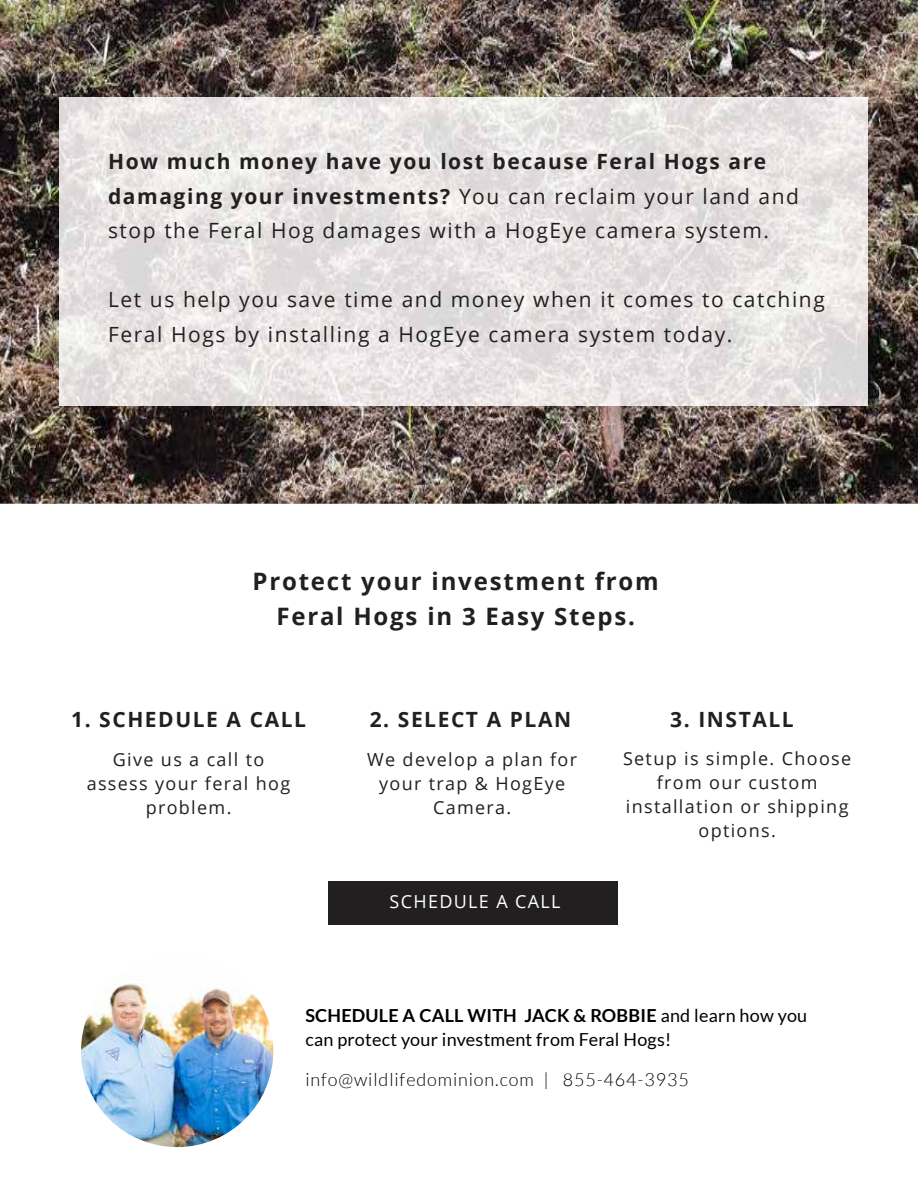
<style>
.page{position:relative;width:918px;height:1188px;background:#fff}
.page>*{position:absolute;margin:0;border:0;box-sizing:border-box;transform-origin:0 0}
.t1{font:700 24px/34.5px "Open Sans";letter-spacing:.075em;color:#221f20;text-align:center}
.t2{font:21px/34.5px "Open Sans";letter-spacing:.075em;color:#221f20}
.t3{font:700 21px "Open Sans";letter-spacing:.075em;color:#221f20}
.t4{font:18px/24px "Open Sans";letter-spacing:.075em;color:#221f20;text-align:center}
.t5{font:18px/24px "Lato";letter-spacing:.015em;color:#000}
.t6{font:300 18px "Lato";letter-spacing:.05em;color:#000}
.t7{font:18px "Open Sans";letter-spacing:.075em;color:#fff}
.s1{font-weight:700}
</style>
<div class="page">
<img style="left:0;top:0;width:918px;height:504px">
<img style="left:59px;top:98px;width:808px;height:307px">
<div style="left:328px;top:881px;width:290px;height:43px;background:#221f20"></div>
<img style="left:81px;top:955px;width:192px;height:192px;border-radius:96px">
<p class="t2" style="left:108px;top:144px;width:693px"><span class="s1">How much money have you lost because Feral Hogs are damaging your investments?</span> You can reclaim your land and stop the Feral Hog damages with a HogEye camera system.</p>
<p class="t2" style="left:108px;top:282px;width:718px">Let us help you save time and money when it comes to catching<br>Feral Hogs by installing a HogEye camera system today.</p>
<p class="t1" style="left:253px;top:564px;width:408px">Protect your investment from<br>Feral Hogs in 3 Easy Steps.</p>
<p class="t3" style="left:71px;top:705px;width:236px">1. SCHEDULE A CALL</p>
<p class="t3" style="left:370px;top:705px;width:203px">2. SELECT A PLAN</p>
<p class="t3" style="left:670px;top:705px;width:125px">3. INSTALL</p>
<p class="t4" style="left:87px;top:747px;width:205px">Give us a call to assess your feral hog problem.</p>
<p class="t4" style="left:367px;top:747px;width:212px">We develop a plan for your trap &amp; HogEye<br>Camera.</p>
<p class="t4" style="left:623px;top:746px;width:230px">Setup is simple. Choose from our custom installation or shipping options.</p>
<p class="t7" style="left:390px;top:889px;width:173px">SCHEDULE A CALL</p>
<p class="t5" style="left:305px;top:1003px;width:503px"><span class="s1">SCHEDULE A CALL WITH JACK &amp; ROBBIE</span> and learn how you can protect your investment from Feral Hogs!</p>
<p class="t6" style="left:305px;top:1070px;width:385px">info@wildlifedominion.com | 855-464-3935</p>
</div>
